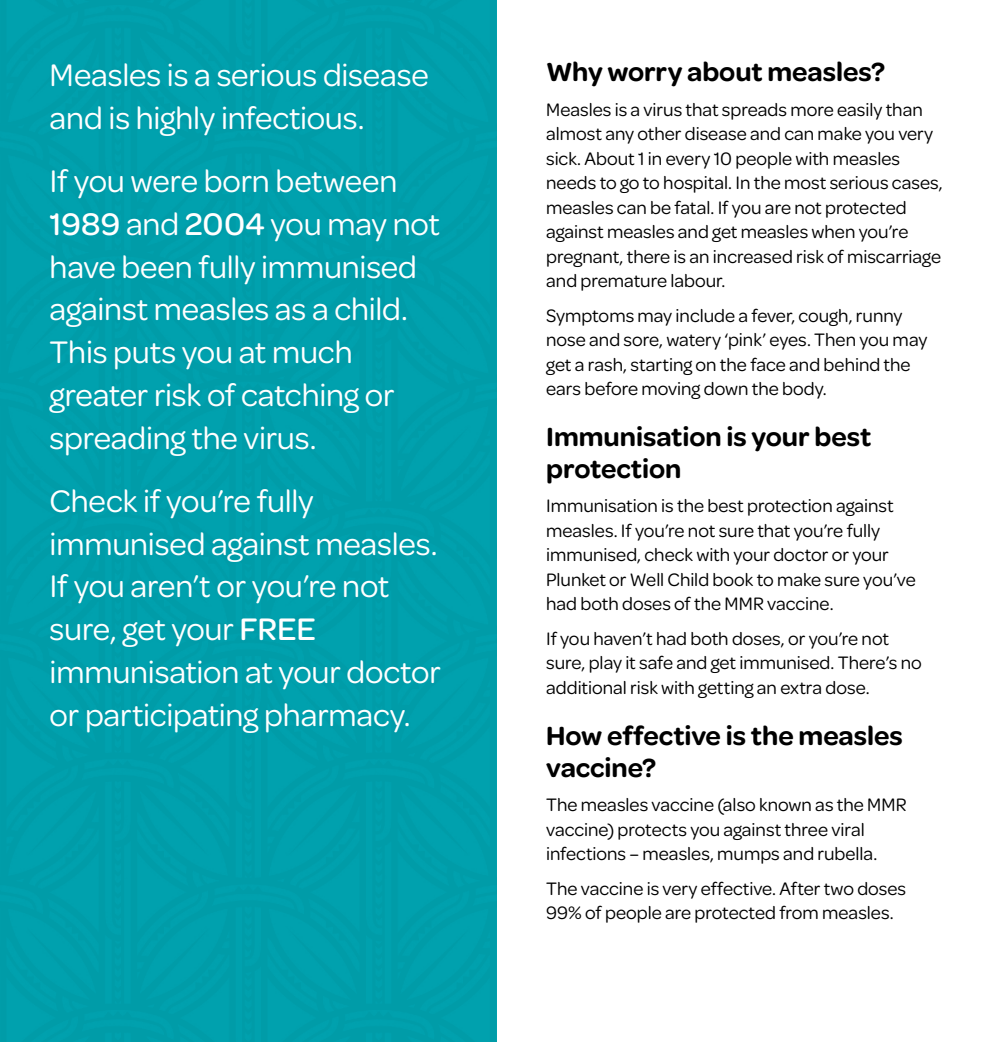
<style>
.page{position:relative;width:993px;height:1042px;background:#fff}
.page>*{position:absolute;margin:0;border:0;box-sizing:border-box;transform-origin:0 0}
.t1{font:33.25px/42.9px "Omnes";letter-spacing:-.005em;color:#fff}
.t2{font:600 28px/31.5px "Omnes";color:#000}
.t3{font:19.25px/24.5px "Omnes";color:#000}
.s1{font-weight:500}
</style>
<div class="page">
<div style="left:0;top:0;width:496px;height:1042px;background:#00a0ac"></div>
<div style="left:47px;top:62px;width:395px;height:673px;background:#009ba8"></div>
<h1 class="t1" style="left:50px;top:52px;width:380px">Measles is a serious disease and is highly infectious.</h1>
<h1 class="t1" style="left:50px;top:157px;width:391px">If you were born between<br><span class="s1">1989</span> and <span class="s1">2004</span> you may not have been fully immunised against measles as a child.<br>This puts you at much greater risk of catching or spreading the virus.</h1>
<h1 class="t1" style="left:50px;top:477px;width:392px">Check if you’re fully immunised against measles.<br>If you aren’t or you’re not sure, get your <span class="s1">FREE </span>immunisation at your doctor or participating pharmacy.</h1>
<h2 class="t2" style="left:546px;top:54px;width:340px">Why worry about measles?</h2>
<p class="t3" style="left:546px;top:96px;width:398px">Measles is a virus that spreads more easily than almost any other disease and can make you very sick. About 1 in every 10 people with measles needs to go to hospital. In the most serious cases, measles can be fatal. If you are not protected against measles and get measles when you’re pregnant, there is an increased risk of miscarriage and premature labour.</p>
<p class="t3" style="left:546px;top:302px;width:382px">Symptoms may include a fever, cough, runny nose and sore, watery ‘pink’ eyes. Then you may get a rash, starting on the face and behind the ears before moving down the body.</p>
<h2 class="t2" style="left:546px;top:420px;width:326px">Immunisation is your best protection</h2>
<p class="t3" style="left:546px;top:493px;width:371px">Immunisation is the best protection against measles. If you’re not sure that you’re fully immunised, check with your doctor or your Plunket or Well Child book to make sure you’ve had both doses of the MMR vaccine.</p>
<p class="t3" style="left:546px;top:625px;width:377px">If you haven’t had both doses, or you’re not sure, play it safe and get immunised. There’s no additional risk with getting an extra dose.</p>
<h2 class="t2" style="left:546px;top:718px;width:358px">How effective is the measles vaccine?</h2>
<p class="t3" style="left:546px;top:791px;width:362px">The measles vaccine (also known as the MMR vaccine) protects you against three viral infections – measles, mumps and rubella.</p>
<p class="t3" style="left:546px;top:875px;width:361px">The vaccine is very effective. After two doses<br>99% of people are protected from measles.</p>
</div>
